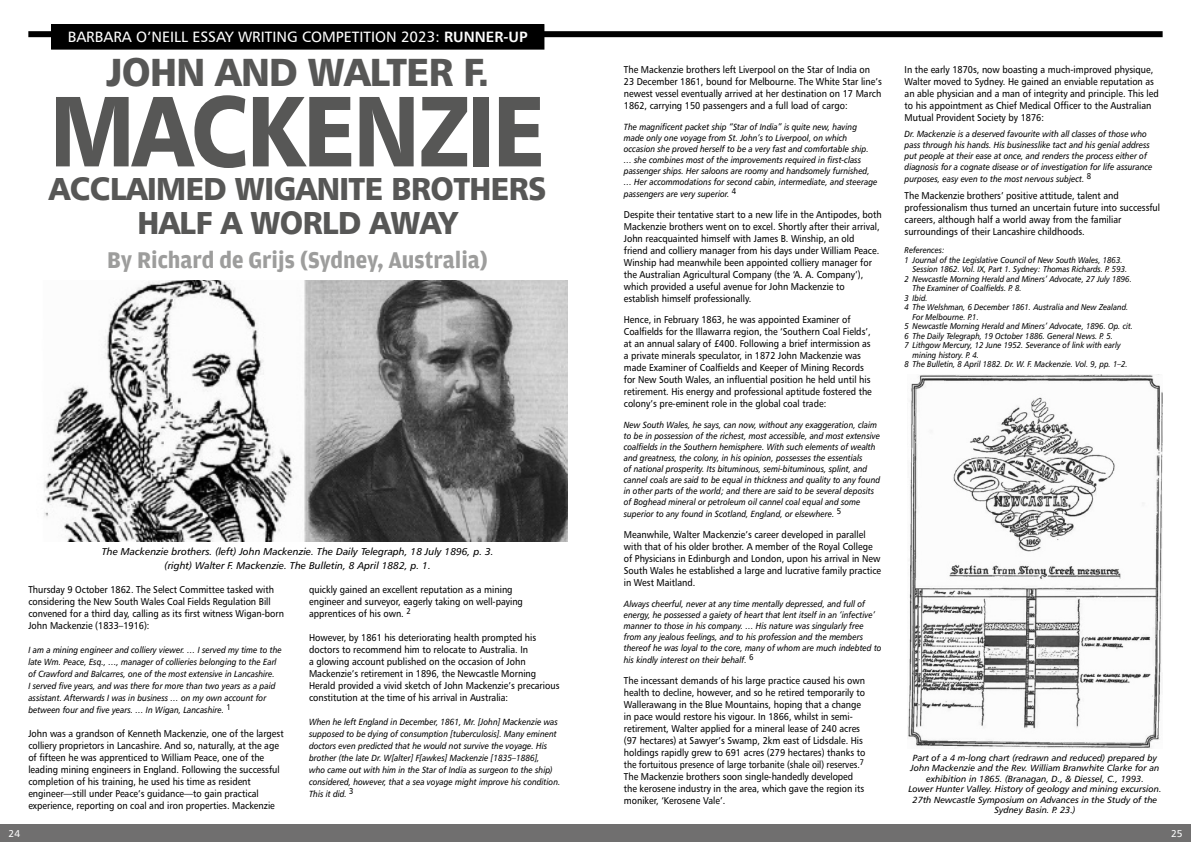
<style>
.page{position:relative;width:1191px;height:842px;background:#fff}
.page>*{position:absolute;margin:0;border:0;box-sizing:border-box;transform-origin:0 0}
.t1{font:100px "Humanist 777 BT Black B";letter-spacing:-.02em;color:#575756;scale:.85 1}
.t2{font:39.5px "Humanist 777 BT Black B";letter-spacing:-.02em;color:#575756;scale:.95 1}
.t3{font:32px/34px "Humanist 777 BT Black B";letter-spacing:-.02em;color:#575756;text-align:center;scale:.95 1}
.t4{font:700 24px "Amplitude";color:#9d9d9c;scale:.95 1}
.t5{font:15px "Humanist 777 BT Roman B";color:#fff}
.t6{font:10px/12px "Humanist 777 BT Roman B";color:#000;scale:.9 1}
.t7{font:10px/14px "Humanist 777 BT Italic B";color:#000;text-align:center}
.t8{font:10px "Humanist 777 BT Roman B";color:#fff}
.t9{font:9px/11px "Humanist 777 BT Italic B";color:#000;scale:.9 1}
.t10{font:9px/10.5px "Humanist 777 BT Italic B";color:#000;text-align:center}
.t11{font:8.5px "Humanist 777 BT Italic B";color:#000;scale:.9 1}
.s1{font-family:"Humanist 777 BT Bold B"}
</style>
<div class="page">
<div style="left:0;top:825px;width:1191px;height:17px;background:#706f6f"></div>
<div style="left:28px;top:31px;width:1134px;height:6px;background:#000"></div>
<img style="left:44px;top:280px;width:523px;height:261px">
<img style="left:907px;top:374px;width:255px;height:375px">
<div style="left:52px;top:25px;width:492px;height:24px;background:#000"></div>
<div style="left:51px;top:24px;width:493px;height:26px;border:1px solid #000"></div>
<h3 class="t5" style="left:68px;top:28px;width:461px">BARBARA O’NEILL ESSAY WRITING COMPETITION 2023: <span class="s1">RUNNER-UP</span></h3>
<h2 class="t2" style="left:106px;top:47px;width:405px">JOHN AND WALTER F.</h2>
<h1 class="t1" style="left:50px;top:67px;width:584px">MACKENZIE</h1>
<h3 class="t3" style="left:49px;top:171px;width:525px">ACCLAIMED WIGANITE BROTHERS<br>HALF A WORLD AWAY</h3>
<h3 class="t4" style="left:107px;top:247px;width:402px">By Richard de Grijs (Sydney, Australia)</h3>
<p class="t7" style="left:102px;top:544px;width:393px">The Mackenzie brothers. (left) John Mackenzie. The Daily Telegraph, 18 July 1896, p. 3. (right) Walter F. Mackenzie. The Bulletin, 8 April 1882, p. 1.</p>
<p class="t6" style="left:28px;top:583px;width:285px">Thursday 9 October 1862. The Select Committee tasked with considering the New South Wales Coal Fields Regulation Bill convened for a third day, calling as its first witness Wigan-born John Mackenzie (1833–1916):</p>
<p class="t9" style="left:28px;top:644px;width:283px;line-height:12px">I am a mining engineer and colliery viewer. … I served my time to the late Wm. Peace, Esq., …, manager of collieries belonging to the Earl of Crawford and Balcarres, one of the most extensive in Lancashire.<br>I served five years, and was there for more than two years as a paid assistant. Afterwards I was in business … on my own account for between four and five years. … In Wigan, Lancashire. <sup>1</sup></p>
<p class="t6" style="left:28px;top:727px;width:285px">John was a grandson of Kenneth Mackenzie, one of the largest colliery proprietors in Lancashire. And so, naturally, at the age of fifteen he was apprenticed to William Peace, one of the leading mining engineers in England. Following the successful completion of his training, he used his time as resident engineer—still under Peace’s guidance—to gain practical experience, reporting on coal and iron properties. Mackenzie</p>
<p class="t6" style="left:309px;top:583px;width:239px">quickly gained an excellent reputation as a mining engineer and surveyor, eagerly taking on well-paying apprentices of his own. <sup>2</sup></p>
<p class="t6" style="left:309px;top:631px;width:280px">However, by 1861 his deteriorating health prompted his doctors to recommend him to relocate to Australia. In<br>a glowing account published on the occasion of John Mackenzie’s retirement in 1896, the Newcastle Morning Herald provided a vivid sketch of John Mackenzie’s precarious constitution at the time of his arrival in Australia:</p>
<p class="t9" style="left:309px;top:716px;width:281px;line-height:12px">When he left England in December, 1861, Mr. [John] Mackenzie was supposed to be dying of consumption [tuberculosis]. Many eminent doctors even predicted that he would not survive the voyage. His brother (the late Dr. W[alter] F[awkes] Mackenzie [1835–1886],<br>who came out with him in the Star of India as surgeon to the ship) considered, however, that a sea voyage might improve his condition.<br>This it did. <sup>3</sup></p>
<p class="t6" style="left:624px;top:64px;width:288px">The Mackenzie brothers left Liverpool on the Star of India on 23 December 1861, bound for Melbourne. The White Star line’s newest vessel eventually arrived at her destination on 17 March 1862, carrying 150 passengers and a full load of cargo:</p>
<p class="t9" style="left:624px;top:121px;width:283px">The magnificent packet ship “Star of India” is quite new, having made only one voyage from St. John’s to Liverpool, on which occasion she proved herself to be a very fast and comfortable ship. … she combines most of the improvements required in first-class passenger ships. Her saloons are roomy and handsomely furnished, … Her accommodations for second cabin, intermediate, and steerage</p>
<p class="t9" style="left:624px;top:188px;width:126px">passengers are very superior. <sup>4</sup></p>
<p class="t6" style="left:624px;top:209px;width:288px">Despite their tentative start to a new life in the Antipodes, both Mackenzie brothers went on to excel. Shortly after their arrival, John reacquainted himself with James B. Winship, an old<br>friend and colliery manager from his days under William Peace.<br>Winship had meanwhile been appointed colliery manager for the Australian Agricultural Company (the ‘A. A. Company’), which provided a useful avenue for John Mackenzie to establish himself professionally.</p>
<p class="t6" style="left:624px;top:314px;width:277px">Hence, in February 1863, he was appointed Examiner of Coalfields for the Illawarra region, the ‘Southern Coal Fields’, at an annual salary of £400. Following a brief intermission as a private minerals speculator, in 1872 John Mackenzie was made Examiner of Coalfields and Keeper of Mining Records for New South Wales, an influential position he held until his retirement. His energy and professional aptitude fostered the colony’s pre-eminent role in the global coal trade:</p>
<p class="t9" style="left:624px;top:419px;width:286px">New South Wales, he says, can now, without any exaggeration, claim to be in possession of the richest, most accessible, and most extensive coalfields in the Southern hemisphere. With such elements of wealth and greatness, the colony, in his opinion, possesses the essentials<br>of national prosperity. Its bituminous, semi-bituminous, splint, and cannel coals are said to be equal in thickness and quality to any found in other parts of the world; and there are said to be several deposits of Boghead mineral or petroleum oil cannel coal equal and some</p>
<p class="t9" style="left:624px;top:508px;width:243px">superior to any found in Scotland, England, or elsewhere. <sup>5</sup></p>
<p class="t6" style="left:624px;top:529px;width:287px">Meanwhile, Walter Mackenzie’s career developed in parallel with that of his older brother. A member of the Royal College of Physicians in Edinburgh and London, upon his arrival in New South Wales he established a large and lucrative family practice in West Maitland.</p>
<p class="t9" style="left:624px;top:598px;width:288px">Always cheerful, never at any time mentally depressed, and full of energy, he possessed a gaiety of heart that lent itself in an ‘infective’ manner to those in his company. … His nature was singularly free from any jealous feelings, and to his profession and the members thereof he was loyal to the core, many of whom are much indebted to</p>
<p class="t9" style="left:624px;top:654px;width:145px">his kindly interest on their behalf. <sup>6</sup></p>
<p class="t6" style="left:624px;top:675px;width:270px">The incessant demands of his large practice caused his own health to decline, however, and so he retired temporarily to Wallerawang in the Blue Mountains, hoping that a change in pace would restore his vigour. In 1866, whilst in semi&shy;retirement, Walter applied for a mineral lease of 240 acres (97 hectares) at Sawyer’s Swamp, 2km east of Lidsdale. His holdings rapidly grew to 691 acres (279 hectares) thanks to the fortuitous presence of large torbanite (shale oil) reserves.<sup>7<br></sup>The Mackenzie brothers soon single-handedly developed the kerosene industry in the area, which gave the region its moniker, ‘Kerosene Vale’.</p>
<p class="t6" style="left:904px;top:64px;width:284px">In the early 1870s, now boasting a much-improved physique, Walter moved to Sydney. He gained an enviable reputation as an able physician and a man of integrity and principle. This led to his appointment as Chief Medical Officer to the Australian Mutual Provident Society by 1876:</p>
<p class="t9" style="left:904px;top:128px;width:277px">Dr. Mackenzie is a deserved favourite with all classes of those who pass through his hands. His businesslike tact and his genial address put people at their ease at once, and renders the process either of diagnosis for a cognate disease or of investigation for life assurance</p>
<p class="t9" style="left:904px;top:173px;width:209px">purposes, easy even to the most nervous subject. <sup>8</sup></p>
<p class="t6" style="left:904px;top:190px;width:285px">The Mackenzie brothers’ positive attitude, talent and professionalism thus turned an uncertain future into successful careers, although half a world away from the familiar surroundings of their Lancashire childhoods.</p>
<p class="t11" style="left:904px;top:245px;width:46px">References:</p>
<p class="t11" style="left:904px;top:254px;width:244px">1 Journal of the Legislative Council of New South Wales, 1863.</p>
<p class="t11" style="left:912px;top:264px;width:240px">Session 1862. Vol. IX, Part 1. Sydney: Thomas Richards. P. 593.</p>
<p class="t11" style="left:904px;top:273px;width:254px">2 Newcastle Morning Herald and Miners’ Advocate, 27 July 1896.</p>
<p class="t11" style="left:912px;top:283px;width:123px">The Examiner of Coalfields. P. 8.</p>
<p class="t11" style="left:904px;top:292px;width:27px">3 Ibid.</p>
<p class="t11" style="left:904px;top:302px;width:250px">4 The Welshman, 6 December 1861. Australia and New Zealand.</p>
<p class="t11" style="left:912px;top:311px;width:75px">For Melbourne. P.1.</p>
<p class="t11" style="left:904px;top:321px;width:255px">5 Newcastle Morning Herald and Miners’ Advocate, 1896. Op. cit.</p>
<p class="t11" style="left:904px;top:330px;width:233px">6 The Daily Telegraph, 19 October 1886. General News. P. 5.</p>
<p class="t11" style="left:904px;top:340px;width:242px">7 Lithgow Mercury, 12 June 1952. Severance of link with early</p>
<p class="t11" style="left:912px;top:349px;width:75px">mining history. P. 4.</p>
<p class="t11" style="left:904px;top:359px;width:249px">8 The Bulletin, 8 April 1882. Dr. W. F. Mackenzie. Vol. 9, pp. 1–2.</p>
<p class="t10" style="left:908px;top:752px;width:255px">Part of a 4 m-long chart (redrawn and reduced) prepared by John Mackenzie and the Rev. William Branwhite Clarke for an exhibition in 1865. (Branagan, D., &amp; Diessel, C., 1993.<br>Lower Hunter Valley. History of geology and mining excursion.<br>27th Newcastle Symposium on Advances in the Study of the Sydney Basin. P. 23.)</p>
<p class="t8" style="left:9px;top:827px;width:13px">24</p>
<p class="t8" style="left:1171px;top:827px;width:13px">25</p>
</div>
